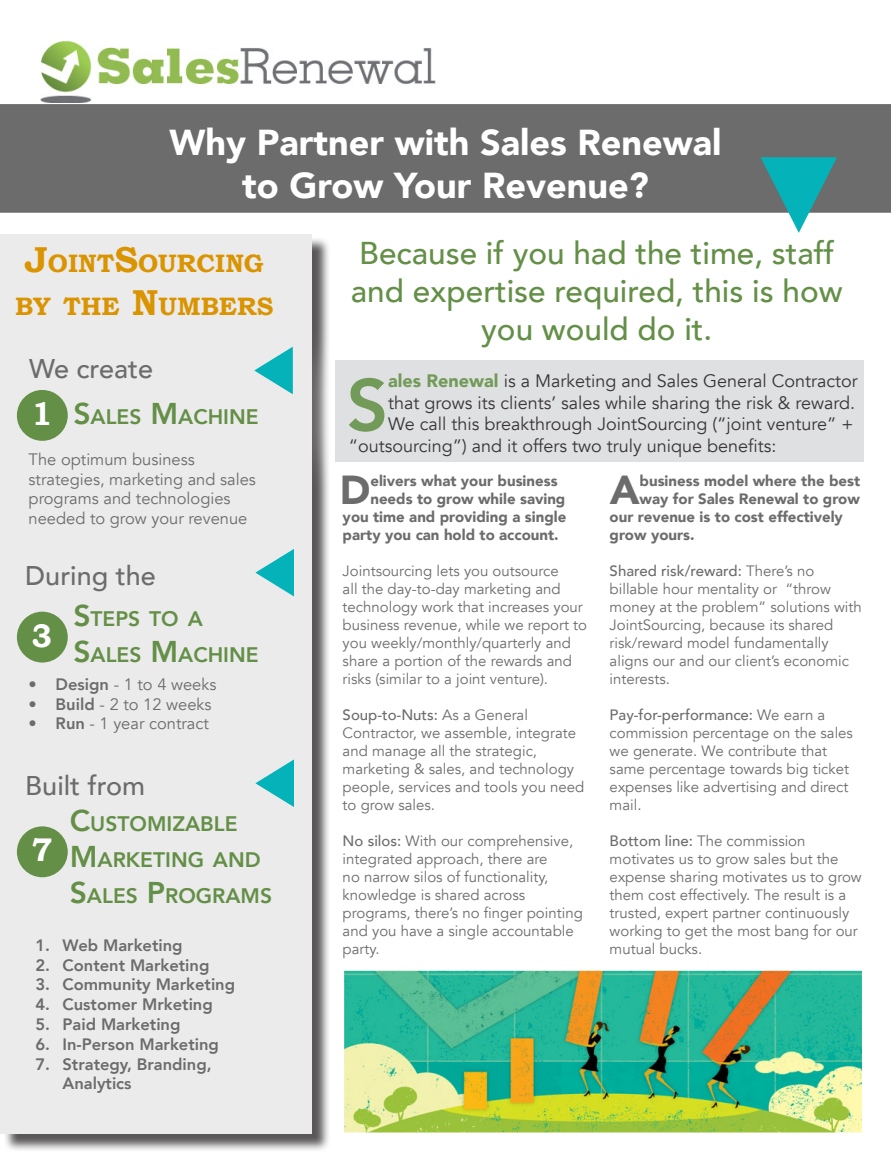
<style>
.page{position:relative;width:891px;height:1161px;background:#fff}
.page>*{position:absolute;margin:0;border:0;box-sizing:border-box;transform-origin:0 0}
.t1{font:800 72.45px "Avenir";color:#638f46}
.Copy{font:900 40.35px "Avenir";color:#6c6c6c}
.t2{font:900 36px/43.2px "Avenir";color:#fff;text-align:center}
.Subheads{font:700 32.7px "Bookman Old Style";color:#fff;scale:.96 1}
.t3{font:500 31.5px/37.8px "Avenir";color:#638f46;text-align:center}
.Subheads-2{font:500 27px "Avenir";color:#6c6c6c}
.Subheads-3{font:700 25.2px/43.2px "Bookman Old Style";color:#da9401;text-align:center}
.Subheads-4{font:800 21px/36px "Avenir";color:#638f46}
.t4{font:18px "Avenir";color:#231f20}
.Subheads-5{font:16.5px/19.8px "Avenir";color:#6c6c6c}
.t5{font:800 16.5px/19.8px "Avenir";color:#6c6c6c}
.Copy-2{font:15px/18px "Avenir";color:#6c6c6c}
.Copy-3{font:900 15px "Avenir";color:#6c6c6c}
.s1{font-size:36px}
.s2{font-size:30px}
.s3{font-weight:800}
.s4{font-weight:900;color:#638f46}
.s5{font-weight:500}
</style>
<div class="page">
<div style="left:3px;top:237px;width:328px;height:915px;background:#231f20;opacity:.75"></div>
<div style="left:1px;top:234px;width:311px;height:899px;background:#ebebeb"></div>
<svg style="left:255px;top:549px;width:39px;height:47px"></svg>
<div style="left:296px;top:320px;width:595px;height:181px;background:#fff"></div>
<div style="left:335px;top:360px;width:529px;height:101px;background:#dcdddf"></div>
<div style="left:0;top:104px;width:891px;height:109px;background:#6c6c6c"></div>
<img style="left:40px;top:41px;width:396px;height:62px">
<svg style="left:759px;top:157px;width:79px;height:76px"></svg>
<div style="left:17px;top:390px;width:51px;height:51px;background:#638f46;border-radius:50%"></div>
<img style="left:346px;top:972px;width:515px;height:159px">
<div style="left:343px;top:969px;width:521px;height:165px;border:2px solid #fff"></div>
<div style="left:17px;top:612px;width:51px;height:51px;background:#638f46;border-radius:50%"></div>
<svg style="left:255px;top:759px;width:39px;height:48px"></svg>
<div style="left:17px;top:826px;width:51px;height:51px;background:#638f46;border-radius:50%"></div>
<svg style="left:254px;top:347px;width:39px;height:47px"></svg>
<p class="t2" style="left:170px;top:120px;width:553px">Why Partner with Sales Renewal to Grow Your Revenue?</p>
<p class="Subheads-3" style="left:15px;top:241px;width:258px"><span class="s1">J</span>OINT<span class="s1">S</span>OURCING<br>BY THE <span class="s1">N</span>UMBERS</p>
<p class="t3" style="left:351px;top:233px;width:493px">Because if you had the time, staff and expertise required, this is how you would do it.</p>
<p class="Subheads-2" style="left:29px;top:345px;width:125px">We create</p>
<p class="Subheads" style="left:32px;top:394px;width:23px">1</p>
<p class="Subheads-4" style="left:73px;top:399px;width:187px"><span class="s2">S</span>ALES <span class="s2">M</span>ACHINE</p>
<p class="Subheads-5" style="left:29px;top:450px;width:229px">The optimum business strategies, marketing and sales programs and technologies needed to grow your revenue</p>
<p class="Subheads-2" style="left:25px;top:552px;width:132px">During the</p>
<p class="Subheads" style="left:32px;top:616px;width:23px">3</p>
<p class="Subheads-4" style="left:73px;top:601px;width:187px"><span class="s2">S</span>TEPS TO A<br><span class="s2">S</span>ALES <span class="s2">M</span>ACHINE</p>
<p class="Subheads-5" style="left:29px;top:674px;width:189px"><span class="s3">• Design</span> - 1 to 4 weeks</p>
<p class="Subheads-5" style="left:29px;top:694px;width:184px"><span class="s3">• Build</span> - 2 to 12 weeks</p>
<p class="Subheads-5" style="left:29px;top:714px;width:182px"><span class="s3">• Run</span> - 1 year contract</p>
<p class="Subheads-2" style="left:25px;top:762px;width:122px">Built from</p>
<p class="Subheads-4" style="left:70px;top:806px;width:193px"><span class="s2">C</span>USTOM IZABLE<br><span class="s2">M</span>ARKETING AND<br><span class="s2">S</span>ALES <span class="s2">P</span> ROGRAMS</p>
<p class="t5" style="left:36px;top:935px;width:149px">1. Web Marketing</p>
<p class="t5" style="left:36px;top:955px;width:175px">2. Content Marketing</p>
<p class="t5" style="left:36px;top:975px;width:201px">3. Community Marketing</p>
<p class="t5" style="left:36px;top:994px;width:179px">4. Customer Mrketing</p>
<p class="t5" style="left:36px;top:1014px;width:146px">5. Paid Marketing</p>
<p class="t5" style="left:36px;top:1034px;width:185px">6. In-Person Marketing</p>
<p class="t5" style="left:63px;top:1054px;width:151px;text-indent:-27px">7. Strategy, Branding,<br>Analytics</p>
<p class="Subheads" style="left:32px;top:831px;width:23px">7</p>
<h1 class="t1" style="left:347px;top:349px;width:43px">S</h1>
<p class="t4" style="left:388px;top:370px;width:471px"><span class="s4">ales Renewal</span> is a Marketing and Sales General Contractor</p>
<p class="t4" style="left:388px;top:392px;width:468px">that grows its clients’ sales while sharing the risk &amp; reward.</p>
<p class="t4" style="left:388px;top:414px;width:467px">We call this breakthrough JointSourcing (“joint venture” +</p>
<p class="t4" style="left:349px;top:435px;width:429px">“outsourcing”) and it offers two truly unique benefits:</p>
<p class="Copy" style="left:340px;top:455px;width:32px">D</p>
<p class="Copy-3" style="left:370px;top:468px;width:189px">elivers what your business</p>
<p class="Copy-3" style="left:370px;top:486px;width:196px">needs to grow while saving</p>
<p class="Copy-3" style="left:343px;top:504px;width:225px">you time and providing a single</p>
<p class="Copy-3" style="left:343px;top:522px;width:218px">party you can hold to account.</p>
<p class="Copy-2" style="left:343px;top:562px;width:246px">Jointsourcing lets you outsource<br>all the day-to-day marketing and technology work that increases your business revenue, while we report to you weekly/monthly/quarterly and share a portion of the rewards and risks (similar to a joint venture).</p>
<p class="Copy-2" style="left:343px;top:706px;width:243px"><span class="s5">Soup-to-Nuts:</span> As a General<br>Contractor, we assemble, integrate and manage all the strategic, marketing &amp; sales, and technology people, services and tools you need to grow sales.</p>
<p class="Copy-2" style="left:343px;top:832px;width:242px"><span class="s5">No silos:</span> With our comprehensive, integrated approach, there are<br>no narrow silos of functionality, knowledge is shared across programs, there’s no finger pointing and you have a single accountable party.</p>
<p class="Copy" style="left:610px;top:455px;width:31px">A</p>
<p class="Copy-3" style="left:640px;top:468px;width:222px">business model where the best</p>
<p class="Copy-3" style="left:640px;top:486px;width:222px">way for Sales Renewal to grow</p>
<p class="Copy-3" style="left:610px;top:504px;width:235px">our revenue is to cost effectively</p>
<p class="Copy-3" style="left:610px;top:522px;width:86px">grow yours.</p>
<p class="Copy-2" style="left:610px;top:562px;width:254px"><span class="s5">Shared risk/reward:</span> There’s no billable hour mentality or “throw money at the problem” solutions with<br>JointSourcing, because its shared risk/reward model fundamentally aligns our and our client’s economic interests.</p>
<p class="Copy-2" style="left:610px;top:706px;width:245px"><span class="s5">Pay-for-performance:</span> We earn a commission percentage on the sales we generate. We contribute that same percentage towards big ticket expenses like advertising and direct mail.</p>
<p class="Copy-2" style="left:610px;top:832px;width:254px"><span class="s5">Bottom line:</span> The commission motivates us to grow sales but the expense sharing motivates us to grow them cost effectively. The result is a trusted, expert partner continuously working to get the most bang for our mutual bucks.</p>
</div>
